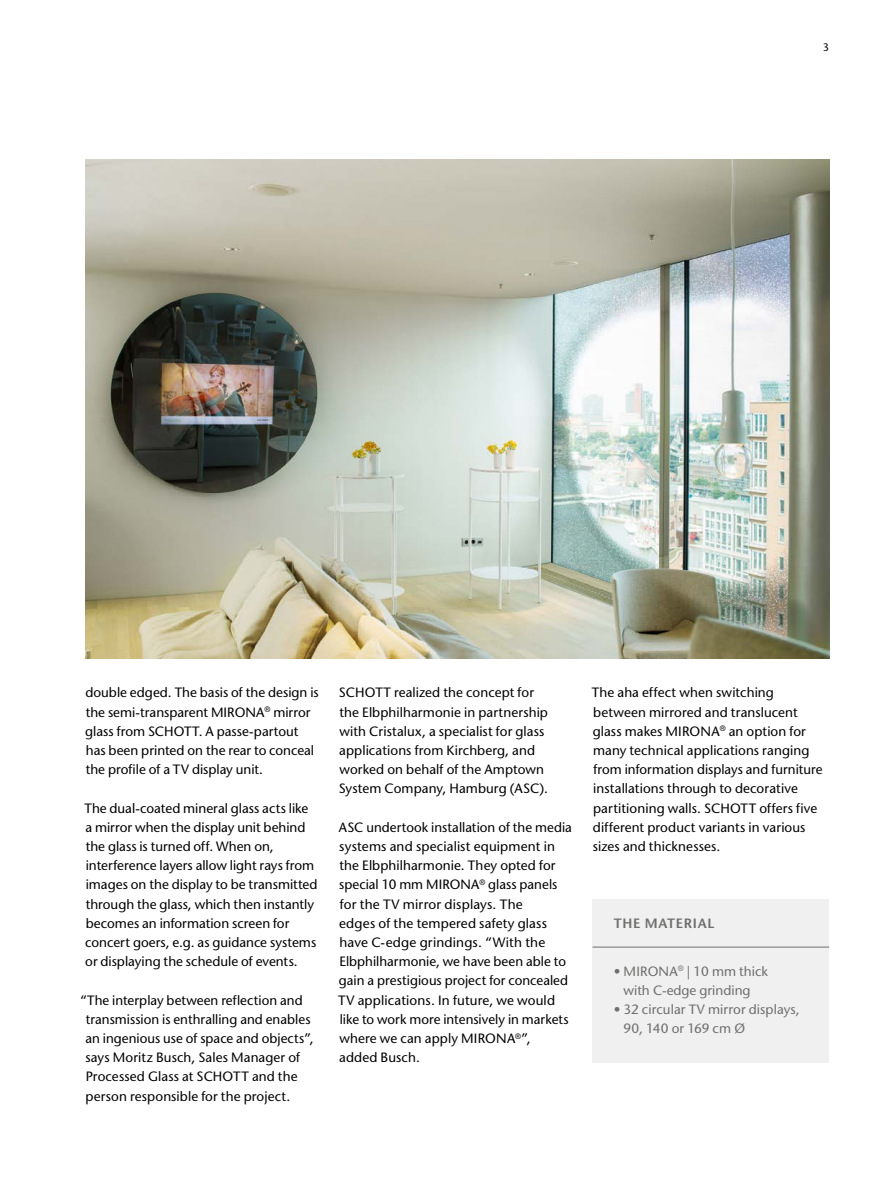
<style>
.page{position:relative;width:893px;height:1191px;background:#fff}
.page>*{position:absolute;margin:0;border:0;box-sizing:border-box;transform-origin:0 0}
.t1{font:500 13.5px/19.2px "Stone Sans Std";letter-spacing:.005em;color:#000}
.t2{font:500 13.5px/19.2px "Stone Sans Std";color:#6f6f6e;text-align:center}
.t3{font:600 13.5px "Stone Sans Std";letter-spacing:.055em;color:#6f6f6e}
.t4{font:500 10.8px "Stone Sans Std";color:#000}
</style>
<div class="page">
<img style="left:85px;top:159px;width:744px;height:500px">
<div style="left:592px;top:899px;width:237px;height:163px;background:#f0f0f0"></div>
<hr style="left:592px;top:946px;width:237px;height:1px;background:#6f6f6e">
<p class="t4" style="left:823px;top:40px;width:8px">3</p>
<p class="t1" style="left:85px;top:683px;width:235px">double edged. The basis of the design is the semi-transparent MIRONA<sup>®</sup> mirror glass from SCHOTT. A passe-partout has been printed on the rear to conceal the profile of a TV display unit.</p>
<p class="t1" style="left:84px;top:798px;width:235px">The dual-coated mineral glass acts like a mirror when the display unit behind the glass is turned off. When on, interference layers allow light rays from images on the display to be transmitted through the glass, which then instantly becomes an information screen for concert goers, e.g. as guidance systems or displaying the schedule of events.</p>
<p class="t1" style="left:85px;top:990px;width:230px;text-indent:-5px">“The interplay between reflection and transmission is enthralling and enables an ingenious use of space and objects”, says Moritz Busch, Sales Manager of Processed Glass at SCHOTT and the person responsible for the project.</p>
<p class="t1" style="left:339px;top:683px;width:211px">SCHOTT realized the concept for the Elbphilharmonie in partnership with Cristalux, a specialist for glass applications from Kirchberg, and worked on behalf of the Amptown System Company, Hamburg (ASC).</p>
<p class="t1" style="left:338px;top:817px;width:235px">ASC undertook installation of the media systems and specialist equipment in the Elbphilharmonie. They opted for special 10 mm MIRONA<sup>®</sup> glass panels for the TV mirror displays. The<br>edges of the tempered safety glass have C-edge grindings. “With the Elbphilharmonie, we have been able to gain a prestigious project for concealed TV applications. In future, we would like to work more intensively in markets where we can apply MIRONA<sup>®</sup>”,<br>added Busch.</p>
<p class="t1" style="left:592px;top:683px;width:232px">The aha effect when switching between mirrored and translucent glass makes MIRONA<sup>®</sup> an option for many technical applications ranging from information displays and furniture installations through to decorative partitioning walls. SCHOTT offers five different product variants in various sizes and thicknesses.</p>
<p class="t3" style="left:614px;top:915px;width:102px">THE MATERIAL</p>
<p class="t2" style="left:614px;top:961px;width:156px">• MIRONA<sup>®</sup> | 10 mm thick with C-edge grinding</p>
<p class="t2" style="left:624px;top:1000px;width:178px;text-align:left;text-indent:-10px">• 32 circular TV mirror displays,<br>90, 140 or 169 cm Ø</p>
</div>
